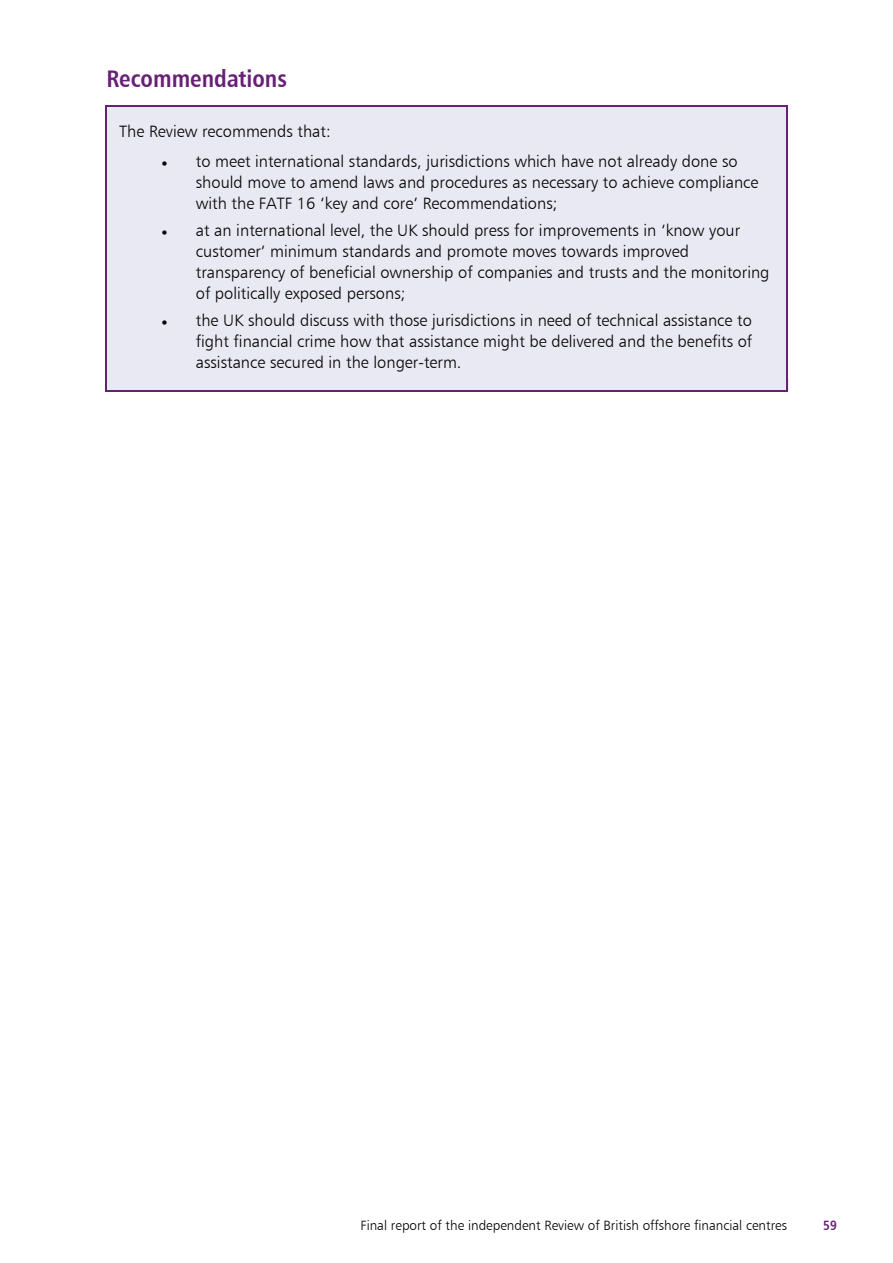
<style>
.page{position:relative;width:893px;height:1263px;background:#fff}
.page>*{position:absolute;margin:0;border:0;box-sizing:border-box;transform-origin:0 0}
.t1{font:700 24px "Humnst 777 Cn BT";color:#682077}
.t2{font:16.5px/21px "Humnst 777 Lt BT";color:#040100}
.t3{font:13.5px "Humnst 777 Lt BT";color:#040100}
.t4{font:700 13.5px "Humnst 777 Cn BT";color:#682077}
</style>
<div class="page">
<div style="left:107px;top:120px;width:679px;height:258px;background:#e9e9f4"></div>
<svg style="left:106px;top:107px;width:1px;height:13px"></svg>
<hr style="left:106px;top:105px;width:680px;height:2px;background:#682077">
<div style="left:107px;top:107px;width:679px;height:13px;background:#e9e9f4"></div>
<svg style="left:786px;top:105px;width:2px;height:15px"></svg>
<div style="left:105px;top:378px;width:683px;height:12px;background:#e9e9f4"></div>
<hr style="left:106px;top:120px;width:1px;height:272px;background:#682077">
<hr style="left:106px;top:390px;width:680px;height:2px;background:#682077">
<hr style="left:786px;top:120px;width:2px;height:272px;background:#682077">
<h1 class="t1" style="left:106px;top:64px;width:182px">Recommendations</h1>
<p class="t2" style="left:119px;top:120px;width:213px">The Review recommends that:</p>
<p class="t2" style="left:196px;top:150px;width:564px;text-indent:-34px">• to meet international standards, jurisdictions which have not already done so should move to amend laws and procedures as necessary to achieve compliance with the FATF 16 ‘key and core’ Recommendations;</p>
<p class="t2" style="left:196px;top:219px;width:575px;text-indent:-34px">• at an international level, the UK should press for improvements in ‘know your customer’ minimum standards and promote moves towards improved transparency of beneficial ownership of companies and trusts and the monitoring of politically exposed persons;</p>
<p class="t2" style="left:196px;top:309px;width:558px;text-align:justify;text-indent:-34px">• the UK should discuss with those jurisdictions in need of technical assistance to fight financial crime how that assistance might be delivered and the benefits of assistance secured in the longer-term.</p>
<p class="t3" style="left:360px;top:1217px;width:428px">Final report of the independent Review of British offshore financial centres</p>
<p class="t4" style="left:823px;top:1217px;width:15px">59</p>
</div>
